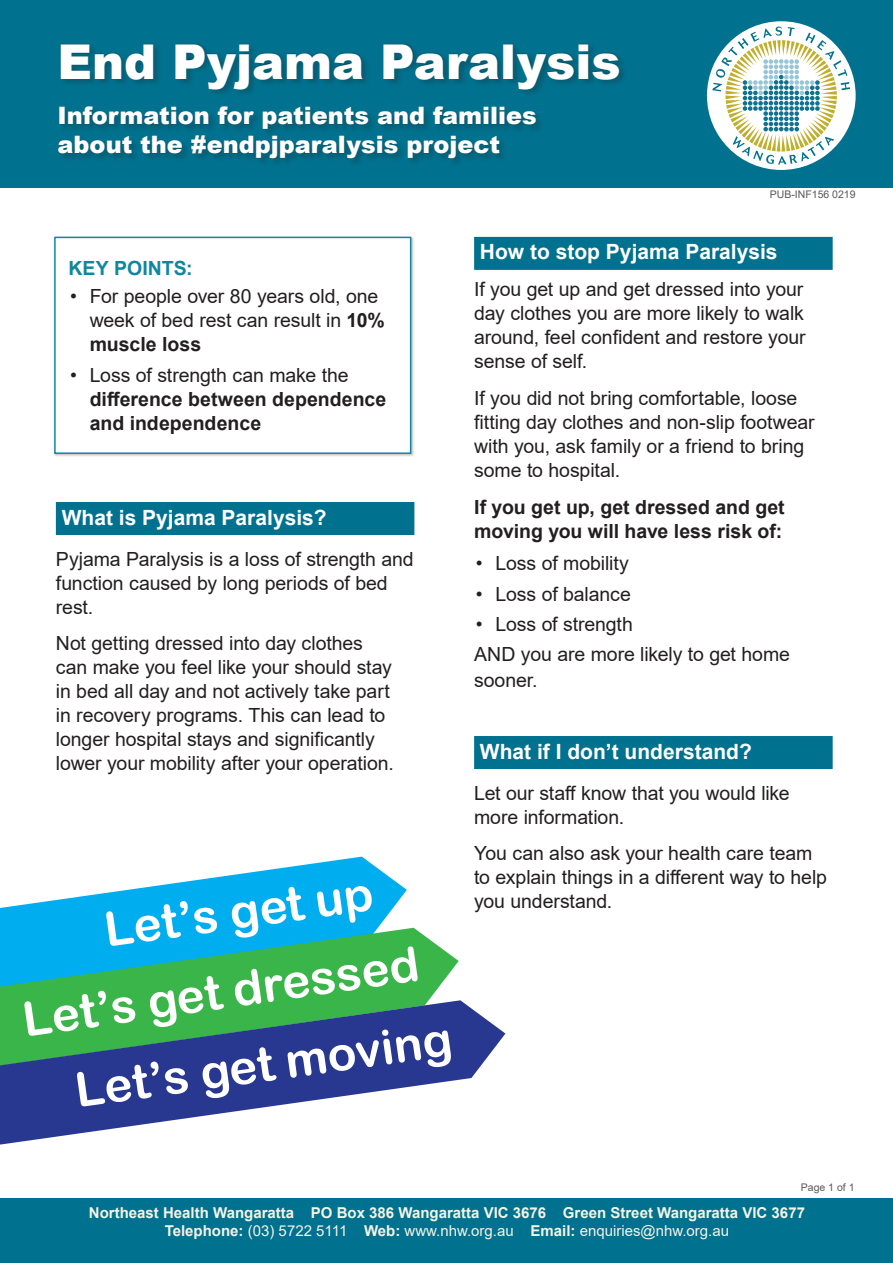
<style>
.page{position:relative;width:893px;height:1263px;background:#fff}
.page>*{position:absolute;margin:0;border:0;box-sizing:border-box;transform-origin:0 0}
.t1{font:900 48px "Arial";color:#fff}
.t2{font:47.7px "Arial Rounded MT Bold";color:#fff}
.t3{font:900 24px/28.8px "Arial";color:#fff}
.Heading{font:700 21px "Arial";color:#fff}
.copy{font:700 21px "Arial";color:#fff}
.copy-2{font:19.5px/24px "Arial";letter-spacing:-.005em;color:#231f20}
.copy-3{font:700 19.5px/24px "Arial";color:#231f20}
.copy-4{font:700 19.5px "Arial";letter-spacing:.005em;color:#11879f}
.t4{font:700 15px "Arial";color:#f5f3e6}
.t5{font:15px "Arial";color:#f5f3e6}
.t6{font:10.5px "Arial";color:#57585a}
.s1{font-weight:700}
.s2{font-weight:400}
</style>
<div class="page">
<div style="left:56px;top:502px;width:358px;height:33px;background:#00718e"></div>
<div style="left:474px;top:237px;width:359px;height:33px;background:#00718e"></div>
<div style="left:474px;top:736px;width:359px;height:33px;background:#00718e"></div>
<div style="left:0;top:0;width:893px;height:188px;background:#00718e"></div>
<div style="left:707px;top:21px;width:149px;height:149px;background:#fff;border-radius:50%"></div>
<svg style="left:712px;top:27px;width:138px;height:138px"></svg>
<div style="left:58px;top:44px;width:570px;height:123px;background:#231f20;opacity:.25"></div>
<div style="left:0;top:1199px;width:893px;height:64px;background:#00718e"></div>
<div style="left:54px;top:236px;width:361px;height:221px;background:#231f20;opacity:.25"></div>
<div style="left:55px;top:237px;width:356px;height:216px;background:#fff"></div>
<div style="left:54px;top:237px;width:357px;height:217px;border:2px solid #11879f"></div>
<svg style="left:0;top:857px;width:407px;height:71px;fill:#00aeef"></svg>
<svg style="left:0;top:928px;width:459px;height:72px;background:#2db58d"></svg>
<svg style="left:0;top:1000px;width:505px;height:144px;fill:#283890"></svg>
<p class="t1" style="left:57px;top:27px;width:565px">End Pyjama Paralysis</p>
<p class="t3" style="left:57px;top:101px;width:481px">Information for patients and families about the #endpjparalysis project</p>
<p class="t6" style="left:770px;top:187px;width:87px">PUB-INF156 0219</p>
<p class="copy-4" style="left:68px;top:254px;width:126px">KEY POINTS:</p>
<p class="copy-2" style="left:90px;top:284px;width:297px;text-indent:-20px">• For people over 80 years old, one week of bed rest can result in <span class="s1">10% muscle loss</span></p>
<p class="copy-3" style="left:90px;top:363px;width:298px;text-indent:-20px"><span class="s2">• Loss of strength can make the </span>difference between dependence and independence</p>
<p class="Heading" style="left:62px;top:502px;width:266px">What is Pyjama Paralysis?</p>
<p class="copy-2" style="left:56px;top:546px;width:359px">Pyjama Paralysis is a loss of strength and function caused by long periods of bed rest.</p>
<p class="copy-2" style="left:56px;top:631px;width:339px">Not getting dressed into day clothes can make you feel like your should stay in bed all day and not actively take part in recovery programs. This can lead to longer hospital stays and significantly lower your mobility after your operation.</p>
<h2 class="t2" style="left:101px;top:902px;width:272px;rotate:-8deg">Let’s get up</h2>
<h2 class="t2" style="left:19px;top:991px;width:401px;rotate:-8deg">Let’s get dressed</h2>
<h2 class="t2" style="left:71px;top:1063px;width:381px;rotate:-8deg">Let’s get moving</h2>
<p class="copy" style="left:480px;top:237px;width:299px">How to stop Pyjama Paralysis</p>
<p class="copy-2" style="left:474px;top:277px;width:333px;text-align:justify">If you get up and get dressed into your day clothes you are more likely to walk around, feel confident and restore your sense of self.</p>
<p class="copy-2" style="left:474px;top:386px;width:342px">If you did not bring comfortable, loose fitting day clothes and non-slip footwear with you, ask family or a friend to bring some to hospital.</p>
<p class="copy-3" style="left:474px;top:495px;width:312px">If you get up, get dressed and get moving you will have less risk of:</p>
<p class="copy-2" style="left:476px;top:551px;width:154px">• Loss of mobility</p>
<p class="copy-2" style="left:476px;top:582px;width:156px">• Loss of balance</p>
<p class="copy-2" style="left:476px;top:612px;width:158px">• Loss of strength</p>
<p class="copy-2" style="left:474px;top:642px;width:317px;line-height:25.2px">AND you are more likely to get home sooner.</p>
<p class="Heading" style="left:480px;top:736px;width:273px">What if I don’t understand?</p>
<p class="copy-2" style="left:474px;top:780px;width:317px">Let our staff know that you would like more information.</p>
<p class="copy-2" style="left:474px;top:841px;width:354px">You can also ask your health care team to explain things in a different way to help you understand.</p>
<p class="t6" style="left:801px;top:1180px;width:55px">Page 1 of 1</p>
<p class="t4" style="left:89px;top:1202px;width:718px">Northeast Health Wangaratta PO Box 386 Wangaratta VIC 3676 Green Street Wangaratta VIC 3677</p>
<p class="t5" style="left:165px;top:1220px;width:566px"><span class="s1">Telephone:</span> (03) 5722 5111 <span class="s1">Web:</span> www.nhw.org.au <span class="s1">Email:</span> enquiries@nhw.org.au</p>
</div>
